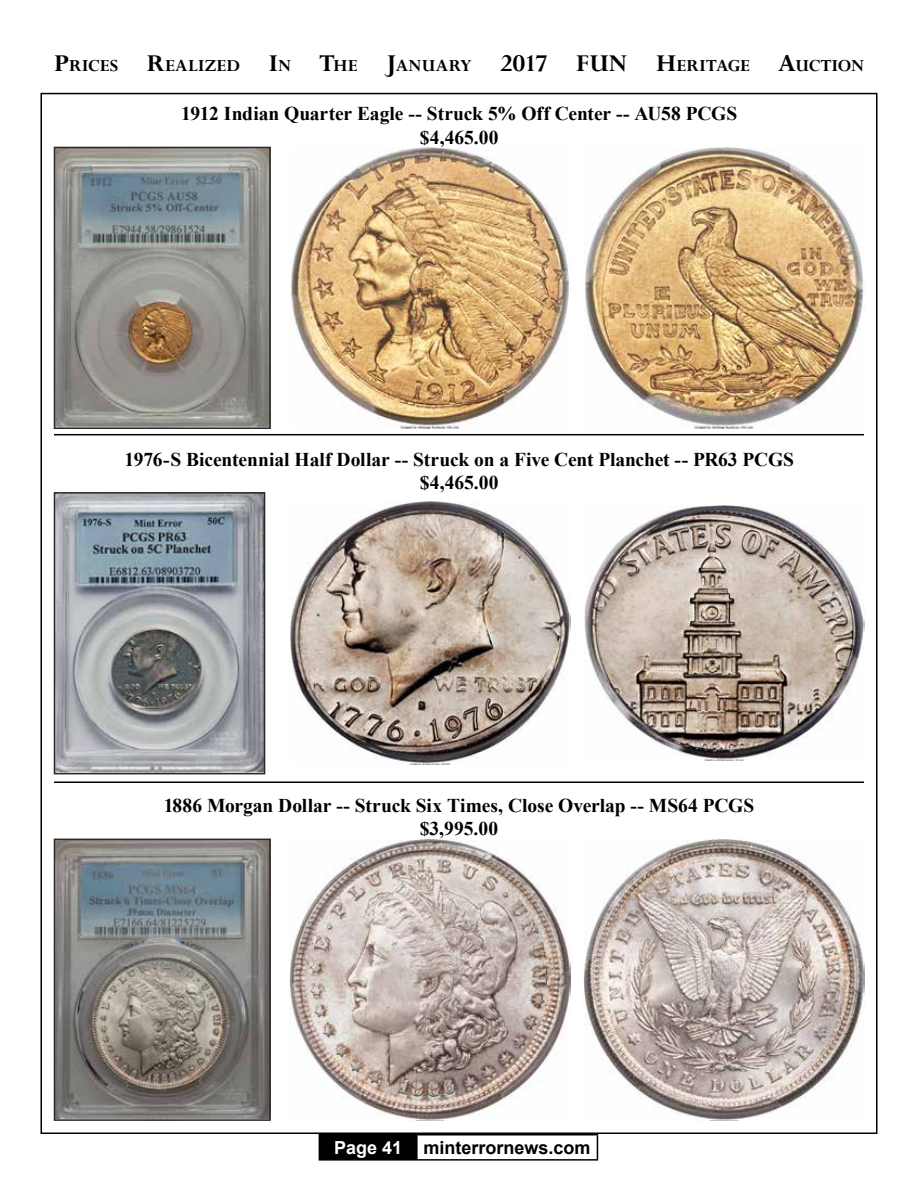
<style>
.page{position:relative;width:918px;height:1188px;background:#fff}
.page>*{position:absolute;margin:0;border:0;box-sizing:border-box;transform-origin:0 0}
.t1{font:700 19.5px/23.4px "Times New Roman";letter-spacing:-.005em;color:#000;text-align:center}
.t2{font:700 18.9px "Perpetua";letter-spacing:.005em;color:#000}
.t3{font:700 18px "Arial";color:#000}
.s1{font-size:27px}
.s2{color:#fff}
</style>
<div class="page">
<div style="left:319px;top:1135px;width:98px;height:25px;background:#000"></div>
<hr style="left:319px;top:1134px;width:98px;height:2px;background:#000">
<hr style="left:417px;top:1134px;width:181px;height:2px;background:#000">
<hr style="left:416px;top:1136px;width:2px;height:23px;background:#000">
<svg style="left:597px;top:1136px;width:1px;height:23px"></svg>
<hr style="left:319px;top:1159px;width:98px;height:2px;background:#000">
<hr style="left:417px;top:1159px;width:181px;height:2px;background:#000">
<hr style="left:54px;top:434px;width:810px;height:1px;background:#000">
<hr style="left:54px;top:782px;width:810px;height:1px;background:#000">
<img style="left:57px;top:150px;width:211px;height:276px">
<div style="left:54px;top:147px;width:217px;height:282px;border:2px solid #292829"></div>
<img style="left:290px;top:147px;width:281px;height:281px">
<img style="left:583px;top:147px;width:281px;height:281px">
<img style="left:57px;top:495px;width:205px;height:276px">
<div style="left:54px;top:492px;width:211px;height:282px;border:2px solid #292829"></div>
<img style="left:290px;top:502px;width:281px;height:263px">
<img style="left:584px;top:506px;width:280px;height:255px">
<img style="left:57px;top:842px;width:211px;height:276px">
<div style="left:54px;top:839px;width:217px;height:282px;border:2px solid #292829"></div>
<img style="left:290px;top:839px;width:281px;height:281px">
<img style="left:583px;top:839px;width:281px;height:281px">
<p class="t2" style="left:54px;top:54px;width:56px"><span class="s1">P</span>RICES</p>
<p class="t2" style="left:147px;top:54px;width:462px"><span class="s1">R</span>EALIZED <span class="s1">I</span>N <span class="s1">T</span>HE <span class="s1">J</span>ANUARY <span class="s1">2017 FUN</span></p>
<p class="t2" style="left:656px;top:54px;width:210px"><span class="s1">H</span>ERITAGE <span class="s1">A</span>UCTION</p>
<p class="t1" style="left:181px;top:101px;width:558px">1912 Indian Quarter Eagle -- Struck 5% Off Center -- AU58 PCGS $4,465.00</p>
<p class="t1" style="left:124px;top:447px;width:671px">1976-S Bicentennial Half Dollar -- Struck on a Five Cent Planchet -- PR63 PCGS $4,465.00</p>
<p class="t1" style="left:164px;top:793px;width:592px">1886 Morgan Dollar -- Struck Six Times, Close Overlap -- MS64 PCGS $3,995.00</p>
<p class="t3" style="left:334px;top:1136px;width:258px"><span class="s2">Page 41</span> minterrornews.com</p>
</div>
